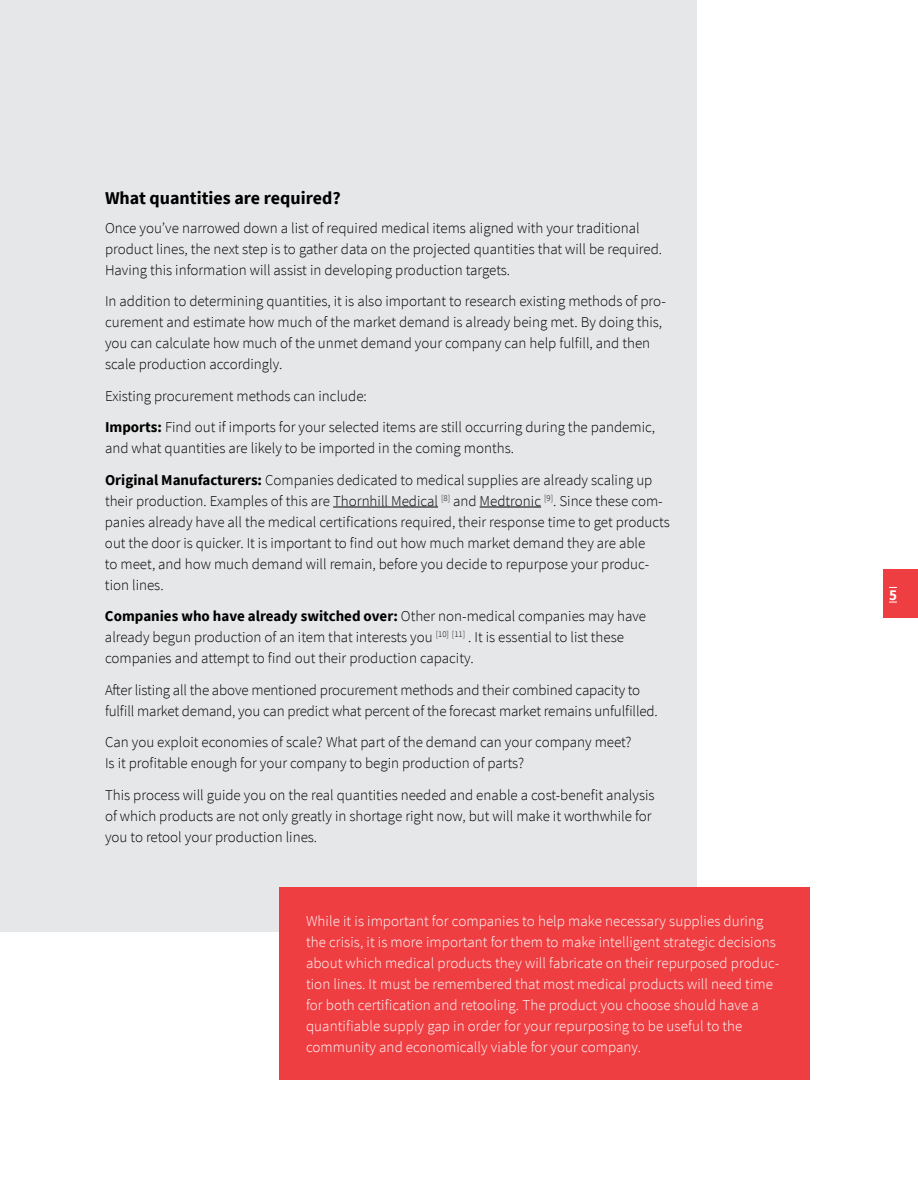
<style>
.page{position:relative;width:918px;height:1188px;background:#fff}
.page>*{position:absolute;margin:0;border:0;box-sizing:border-box;transform-origin:0 0}
.t1{font:700 18px "Source Sans Pro";color:#000}
.t2{font:300 15px/21px "Source Sans Pro";color:#000}
.t3{font:300 15px/21px "Source Sans Pro";letter-spacing:.005em;color:#fff}
.t4{font:700 15px "Source Sans Pro";color:#fff}
.s1{font-weight:700}
</style>
<div class="page">
<div style="left:0;top:0;width:697px;height:932px;background:#e6e7e8"></div>
<hr style="left:333px;top:507px;width:105px;height:1px;background:#000">
<hr style="left:480px;top:507px;width:61px;height:1px;background:#000">
<div style="left:279px;top:887px;width:531px;height:193px;background:#ef3e42"></div>
<div style="left:883px;top:570px;width:35px;height:48px;background:#ef3e42"></div>
<p class="t1" style="left:105px;top:186px;width:237px">What quantities are required?</p>
<p class="t2" style="left:105px;top:217px;width:559px">Once you’ve narrowed down a list of required medical items aligned with your traditional product lines, the next step is to gather data on the projected quantities that will be required.<br>Having this information will assist in developing production targets.</p>
<p class="t2" style="left:105px;top:291px;width:562px">In addition to determining quantities, it is also important to research existing methods of pro&shy;curement and estimate how much of the market demand is already being met. By doing this, you can calculate how much of the unmet demand your company can help fulfill, and then scale production accordingly.</p>
<p class="t2" style="left:105px;top:380px;width:552px;line-height:31.5px">Existing procurement methods can include:<br><span class="s1">Imports:</span> Find out if imports for your selected items are still occurring during the pandemic,</p>
<p class="t2" style="left:105px;top:432px;width:549px;line-height:31.5px">and what quantities are likely to be imported in the coming months.<br><span class="s1">Original Manufacturers:</span> Companies dedicated to medical supplies are already scaling up</p>
<p class="t2" style="left:105px;top:490px;width:566px">their production. Examples of this are Thornhill Medical <sup>[8]</sup> and Medtronic <sup>[9]</sup>. Since these com&shy;panies already have all the medical certifications required, their response time to get products out the door is quicker. It is important to find out how much market demand they are able<br>to meet, and how much demand will remain, before you decide to repurpose your produc&shy;tion lines.</p>
<p class="t2" style="left:105px;top:606px;width:543px"><span class="s1">Companies who have already switched over:</span> Other non-medical companies may have already begun production of an item that interests you <sup>[10]</sup> <sup>[11]</sup> . It is essential to list these companies and attempt to find out their production capacity.</p>
<p class="t2" style="left:105px;top:679px;width:554px">After listing all the above mentioned procurement methods and their combined capacity to fulfill market demand, you can predict what percent of the forecast market remains unfulfilled.</p>
<p class="t2" style="left:105px;top:732px;width:528px">Can you exploit economies of scale? What part of the demand can your company meet?<br>Is it profitable enough for your company to begin production of parts?</p>
<p class="t2" style="left:105px;top:784px;width:551px">This process will guide you on the real quantities needed and enable a cost-benefit analysis of which products are not only greatly in shortage right now, but will make it worthwhile for you to retool your production lines.</p>
<p class="t3" style="left:306px;top:910px;width:475px">While it is important for companies to help make necessary supplies during the crisis, it is more important for them to make intelligent strategic decisions about which medical products they will fabricate on their repurposed produc&shy;tion lines. It must be remembered that most medical products will need time for both certification and retooling. The product you choose should have a quantifiable supply gap in order for your repurposing to be useful to the community and economically viable for your company.</p>
<p class="t4" style="left:889px;top:584px;width:9px">5</p>
</div>
